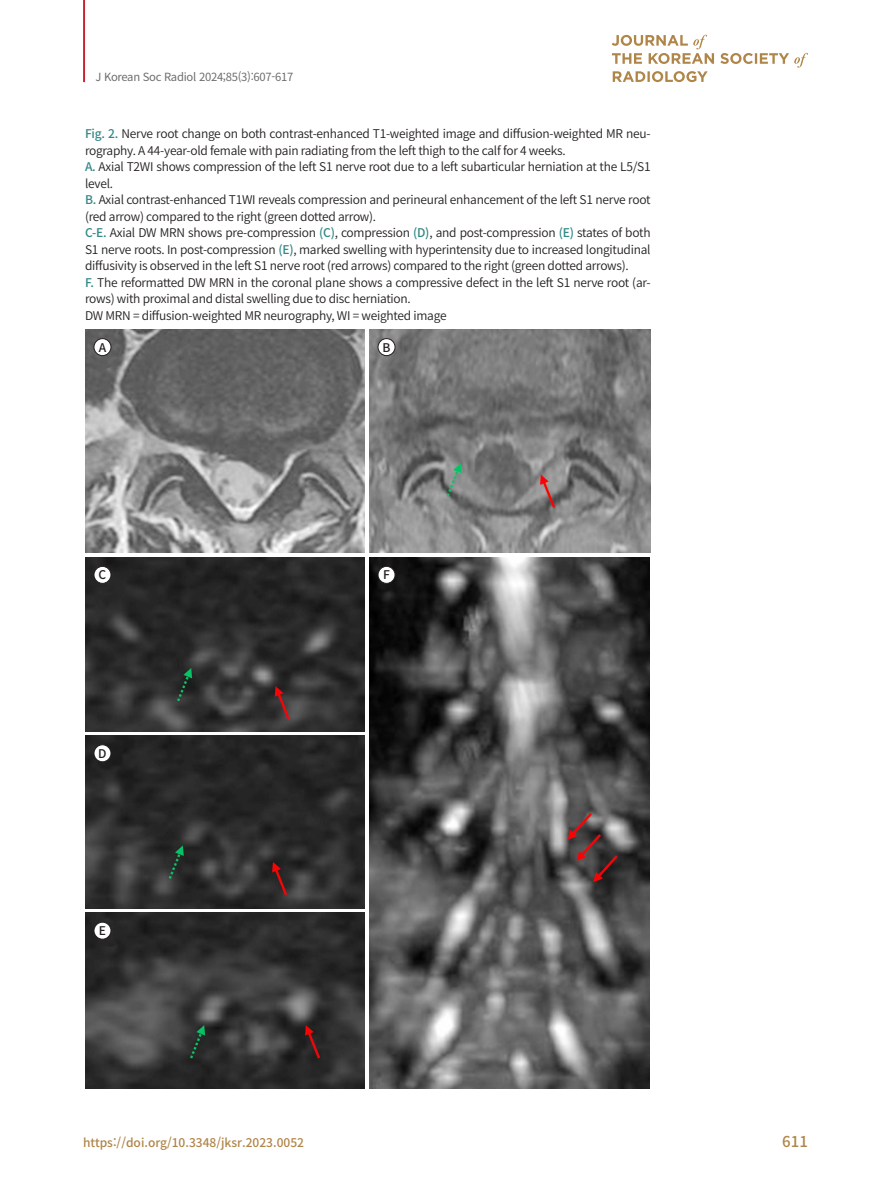
<style>
.page{position:relative;width:893px;height:1191px;background:#fff}
.page>*{position:absolute;margin:0;border:0;box-sizing:border-box;transform-origin:0 0}
.t1{font:500 15px "Noto Sans CJ Kkr";color:#b08548}
.그림제목1{font:600 12px/16.5px "Noto Sans CJ Kkr";letter-spacing:-.02em;color:#231f20}
.그림제목{font:600 12px/16.5px "Noto Sans CJ Kkr";letter-spacing:-.02em;color:#231f20}
.t2{font:500 12px "Noto Sans CJ Kkr";color:#b08548}
.캡션{font:500 12px "Noto Sans CJ Kkr";color:#231f20}
.t3{font:11.25px "Noto Sans CJ Kkr";letter-spacing:-.025em;color:#6c6d70}
.s1{font-weight:500;color:#328886}
</style>
<div class="page">
<hr style="left:83px;top:0;width:2px;height:82px;background:#c8242b">
<svg style="left:612px;top:35px;width:196px;height:47px"></svg>
<img style="left:85px;top:330px;width:280px;height:223px">
<img style="left:369px;top:330px;width:282px;height:223px">
<img style="left:85px;top:557px;width:280px;height:174px">
<img style="left:85px;top:736px;width:280px;height:172px">
<img style="left:85px;top:912px;width:280px;height:176px">
<img style="left:369px;top:557px;width:280px;height:531px">
<div style="left:94px;top:338px;width:17px;height:18px;background:#fff;border-radius:50%"></div>
<div style="left:94px;top:338px;width:17px;height:18px;border:1px solid #231f20;border-radius:50%"></div>
<div style="left:94px;top:566px;width:17px;height:17px;background:#fff;border-radius:50%"></div>
<div style="left:94px;top:566px;width:17px;height:17px;border:1px solid #231f20;border-radius:50%"></div>
<div style="left:378px;top:566px;width:17px;height:17px;background:#fff;border-radius:50%"></div>
<div style="left:378px;top:566px;width:17px;height:17px;border:1px solid #231f20;border-radius:50%"></div>
<div style="left:94px;top:745px;width:17px;height:17px;background:#fff;border-radius:50%"></div>
<div style="left:94px;top:744px;width:17px;height:18px;border:1px solid #231f20;border-radius:50%"></div>
<div style="left:94px;top:922px;width:17px;height:17px;background:#fff;border-radius:50%"></div>
<div style="left:94px;top:922px;width:17px;height:17px;border:1px solid #231f20;border-radius:50%"></div>
<div style="left:378px;top:338px;width:17px;height:18px;background:#fff;border-radius:50%"></div>
<div style="left:378px;top:338px;width:17px;height:18px;border:1px solid #231f20;border-radius:50%"></div>
<p class="t3" style="left:96px;top:70px;width:199px">J Korean Soc Radiol 2024;85(3):607-617</p>
<p class="그림제목" style="left:85px;top:126px;width:567px"><span class="s1">Fig. 2.</span> Nerve root change on both contrast-enhanced T1-weighted image and diffusion-weighted MR neu&shy;rography. A 44-year-old female with pain radiating from the left thigh to the calf for 4 weeks.</p>
<p class="그림제목1" style="left:85px;top:159px;width:567px"><span class="s1">A.</span> Axial T2WI shows compression of the left S1 nerve root due to a left subarticular herniation at the L5/S1 level.</p>
<p class="그림제목1" style="left:85px;top:192px;width:567px"><span class="s1">B.</span> Axial contrast-enhanced T1WI reveals compression and perineural enhancement of the left S1 nerve root (red arrow) compared to the right (green dotted arrow).</p>
<p class="그림제목1" style="left:85px;top:225px;width:567px;text-align:justify"><span class="s1">C-E.</span> Axial DW MRN shows pre-compression <span class="s1">(C)</span>, compression <span class="s1">(D)</span>, and post-compression <span class="s1">(E)</span> states of both S1 nerve roots. In post-compression <span class="s1">(E)</span>, marked swelling with hyperintensity due to increased longitudinal diffusivity is observed in the left S1 nerve root (red arrows) compared to the right (green dotted arrows).</p>
<p class="그림제목1" style="left:85px;top:274px;width:567px"><span class="s1">F.</span> The reformatted DW MRN in the coronal plane shows a compressive defect in the left S1 nerve root (ar&shy;rows) with proximal and distal swelling due to disc herniation.</p>
<p class="그림제목1" style="left:85px;top:307px;width:363px">DW MRN = diffusion-weighted MR neurography, WI = weighted image</p>
<p class="캡션" style="left:99px;top:340px;width:9px">A</p>
<p class="캡션" style="left:383px;top:340px;width:10px">B</p>
<p class="캡션" style="left:99px;top:568px;width:9px">C</p>
<p class="캡션" style="left:383px;top:568px;width:8px">F</p>
<p class="캡션" style="left:98px;top:746px;width:10px">D</p>
<p class="캡션" style="left:99px;top:924px;width:9px">E</p>
<p class="t2" style="left:83px;top:1135px;width:222px">https://doi.org/10.3348/jksr.2023.0052</p>
<p class="t1" style="left:782px;top:1132px;width:27px">611</p>
</div>
